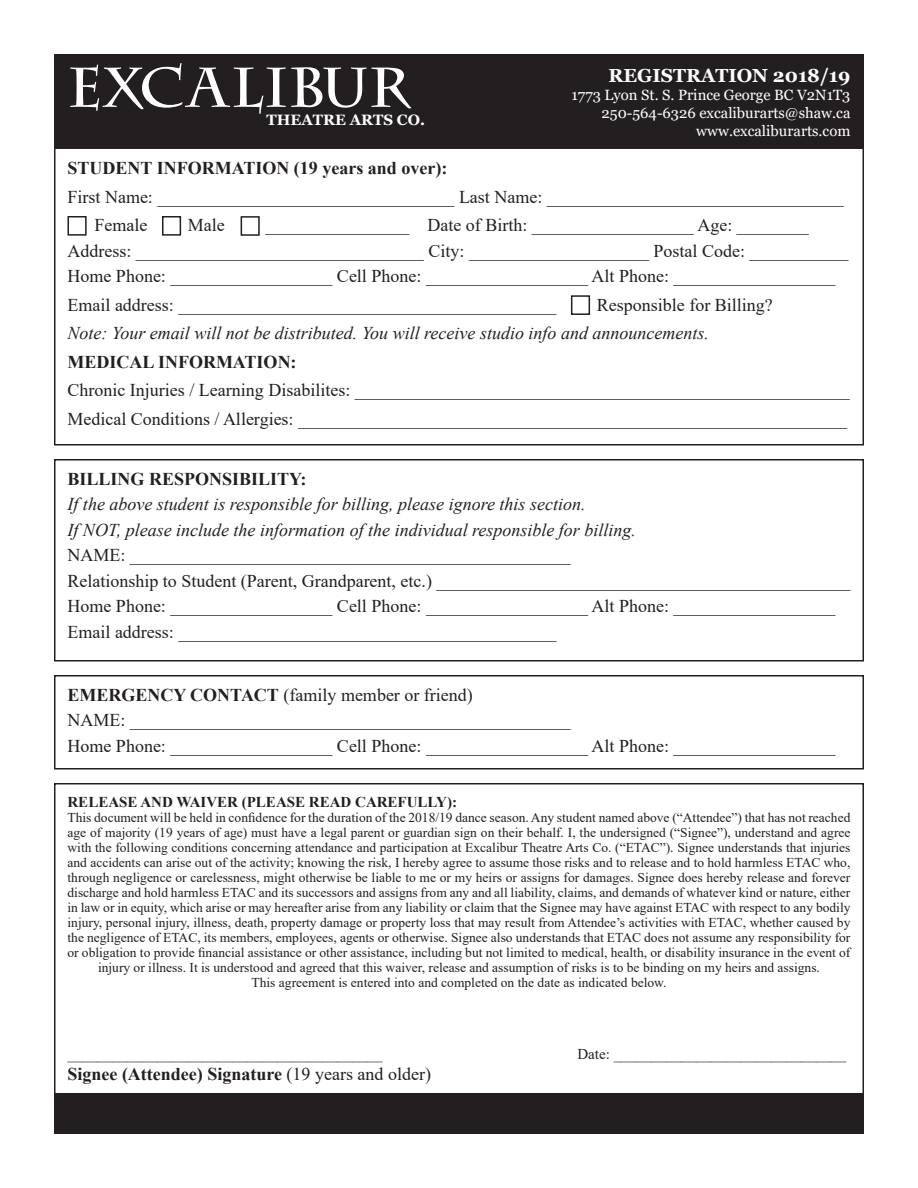
<style>
.page{position:relative;width:918px;height:1188px;background:#fff}
.page>*{position:absolute;margin:0;border:0;box-sizing:border-box;transform-origin:0 0}
.t1{font:700 55.8px "Charlemagne Std";color:#fff}
.t2{font:700 18.9px "Georgia";color:#fff}
.t3{font:18px "Times New Roman";color:#231f20}
.t4{font:italic 18px "Times New Roman";color:#231f20}
.t5{font:700 18px "Times New Roman";color:#231f20}
.t6{font:15px "Times New Roman";color:#231f20}
.t7{font:700 15px "Times New Roman";color:#231f20}
.t8{font:700 15px "Georgia";color:#fff}
.t9{font:14.85px "Georgia";color:#fff}
.t10{font:13.5px/15px "Times New Roman";color:#231f20;text-align:center}
.s1{font-weight:700}
.s2{font-weight:400}
</style>
<div class="page">
<div style="left:54px;top:675px;width:810px;height:95px;border:2px solid #231f20"></div>
<div style="left:54px;top:54px;width:810px;height:94px;background:#231f20"></div>
<div style="left:54px;top:459px;width:810px;height:203px;border:2px solid #231f20"></div>
<div style="left:54px;top:1094px;width:810px;height:40px;background:#231f20"></div>
<div style="left:571px;top:295px;width:19px;height:20px;border:2px solid #231f20"></div>
<div style="left:68px;top:216px;width:19px;height:20px;border:2px solid #231f20"></div>
<div style="left:162px;top:216px;width:19px;height:20px;border:2px solid #231f20"></div>
<div style="left:241px;top:216px;width:19px;height:20px;border:2px solid #231f20"></div>
<p class="t1" style="left:68px;top:55px;width:345px">EXCALIBUR</p>
<p class="t8" style="left:267px;top:110px;width:160px">THEATRE ARTS CO.</p>
<p class="t2" style="left:608px;top:63px;width:244px">REGISTRATION 2018/19</p>
<p class="t9" style="left:572px;top:86px;width:280px">1773 Lyon St. S. Prince George BC V2N1T3</p>
<p class="t9" style="left:602px;top:104px;width:250px">250-564-6326 excaliburarts@shaw.ca</p>
<p class="t9" style="left:696px;top:122px;width:156px">www.excaliburarts.com</p>
<p class="t5" style="left:68px;top:155px;width:381px">STUDENT INFORMATION (19 years and over):</p>
<p class="t3" style="left:68px;top:184px;width:778px">First Name: _________________________________ Last Name: _________________________________</p>
<p class="t3" style="left:94px;top:213px;width:54px">Female</p>
<p class="t3" style="left:188px;top:213px;width:38px">Male</p>
<p class="t3" style="left:265px;top:213px;width:545px">________________ Date of Birth: __________________ Age: ________</p>
<p class="t3" style="left:68px;top:238px;width:783px">Address: ________________________________ City: ____________________ Postal Code: ___________</p>
<p class="t3" style="left:68px;top:264px;width:770px">Home Phone: __________________ Cell Phone: __________________ Alt Phone: __________________</p>
<p class="t3" style="left:68px;top:292px;width:490px">Email address: __________________________________________</p>
<p class="t3" style="left:597px;top:292px;width:178px">Responsible for Billing?</p>
<p class="t4" style="left:68px;top:321px;width:643px">Note: Your email will not be distributed. You will receive studio info and announcements.</p>
<p class="t5" style="left:68px;top:349px;width:231px">MEDICAL INFORMATION:</p>
<p class="t3" style="left:68px;top:378px;width:784px">Chronic Injuries / Learning Disabilites: _______________________________________________________</p>
<p class="t3" style="left:68px;top:406px;width:781px">Medical Conditions / Allergies: _____________________________________________________________</p>
<p class="t5" style="left:68px;top:466px;width:240px">BILLING RESPONSIBILITY:</p>
<p class="t4" style="left:68px;top:492px;width:520px">If the above student is responsible for billing, please ignore this section.</p>
<p class="t4" style="left:68px;top:518px;width:570px">If NOT, please include the information of the individual responsible for billing.</p>
<p class="t3" style="left:68px;top:543px;width:505px">NAME: _________________________________________________</p>
<p class="t3" style="left:68px;top:568px;width:785px">Relationship to Student (Parent, Grandparent, etc.) ______________________________________________</p>
<p class="t3" style="left:68px;top:594px;width:770px">Home Phone: __________________ Cell Phone: __________________ Alt Phone: __________________</p>
<p class="t3" style="left:68px;top:619px;width:490px">Email address: __________________________________________</p>
<p class="t3" style="left:68px;top:682px;width:407px"><span class="s1">EMERGENCY CONTACT</span> (family member or friend)</p>
<p class="t3" style="left:68px;top:708px;width:505px">NAME: _________________________________________________</p>
<p class="t3" style="left:68px;top:733px;width:770px">Home Phone: __________________ Cell Phone: __________________ Alt Phone: __________________</p>
<p class="t7" style="left:68px;top:791px;width:391px">RELEASE AND WAIVER (PLEASE READ CAREFULLY):</p>
<p class="t10" style="left:68px;top:809px;width:785px">This document will be held in confidence for the duration of the 2018/19 dance season. Any student named above (“Attendee”) that has not reached age of majority (19 years of age) must have a legal parent or guardian sign on their behalf. I, the undersigned (“Signee”), understand and agree with the following conditions concerning attendance and participation at Excalibur Theatre Arts Co. (“ETAC”). Signee understands that injuries and accidents can arise out of the activity; knowing the risk, I hereby agree to assume those risks and to release and to hold harmless ETAC who, through negligence or carelessness, might otherwise be liable to me or my heirs or assigns for damages. Signee does hereby release and forever discharge and hold harmless ETAC and its successors and assigns from any and all liability, claims, and demands of whatever kind or nature, either in law or in equity, which arise or may hereafter arise from any liability or claim that the Signee may have against ETAC with respect to any bodily injury, personal injury, illness, death, property damage or property loss that may result from Attendee’s activities with ETAC, whether caused by the negligence of ETAC, its members, employees, agents or otherwise. Signee also understands that ETAC does not assume any responsibility for or obligation to provide financial assistance or other assistance, including but not limited to medical, health, or disability insurance in the event of injury or illness. It is understood and agreed that this waiver, release and assumption of risks is to be binding on my heirs and assigns.</p>
<p class="t10" style="left:252px;top:974px;width:416px">This agreement is entered into and completed on the date as indicated below.</p>
<p class="t6" style="left:68px;top:1043px;width:316px">__________________________________________</p>
<p class="t5" style="left:68px;top:1061px;width:365px">Signee (Attendee) Signature <span class="s2">(19 years and older)</span></p>
<p class="t6" style="left:578px;top:1043px;width:270px">Date: _______________________________</p>
</div>
